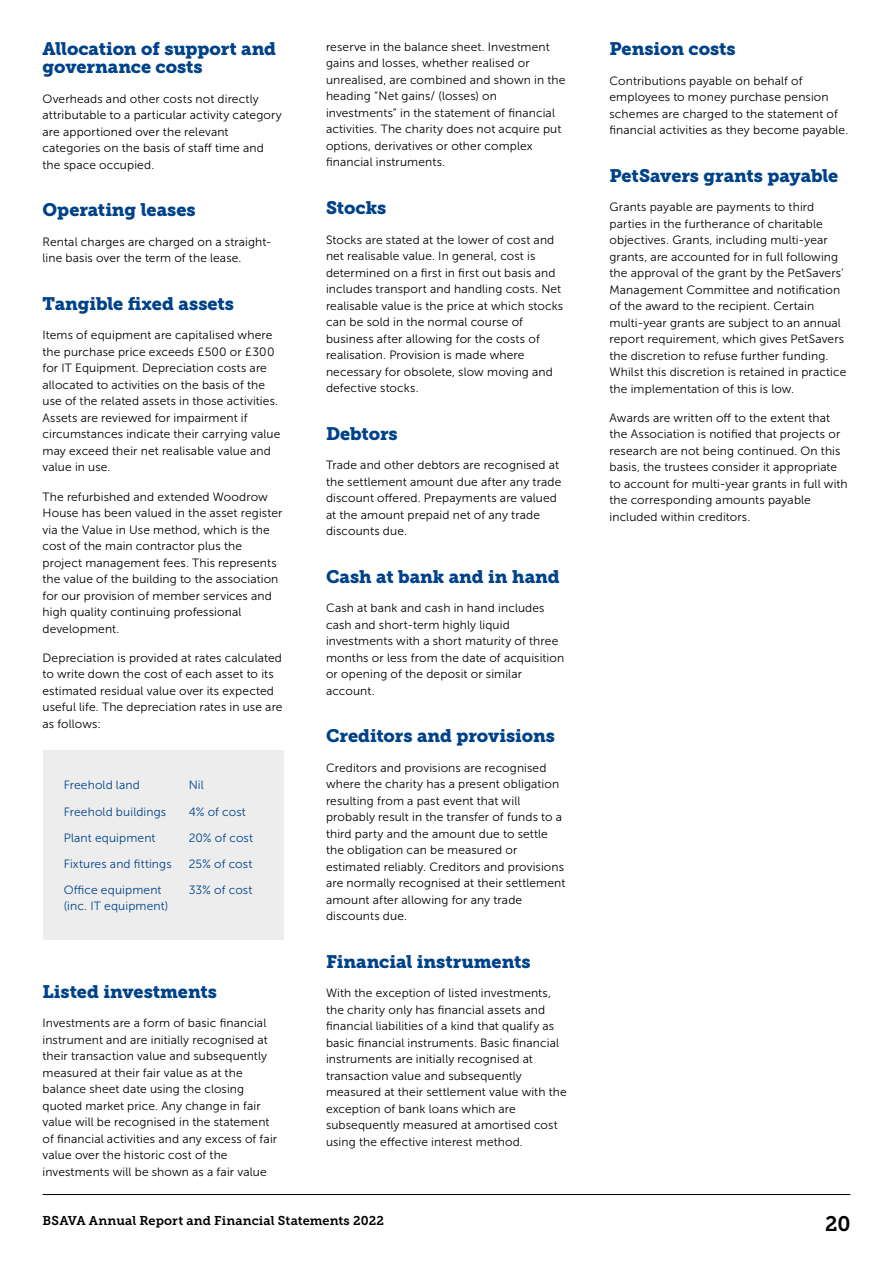
<style>
.page{position:relative;width:893px;height:1263px;background:#fff}
.page>*{position:absolute;margin:0;border:0;box-sizing:border-box;transform-origin:0 0}
.t1{font:21px "Museo Slab 700";color:#000}
.t2{font:18px/18px "Museo Slab 900";letter-spacing:-.005em;color:#004289}
.t3{font:12.75px "Museo Slab 700";letter-spacing:.01em;color:#000}
.t4{font:12px/16.5px "Museo Sans 300";letter-spacing:.01em;color:#000}
.t5{font:12px/16.5px "Museo Sans 300";letter-spacing:.01em;color:#004289}
</style>
<div class="page">
<hr style="left:43px;top:1194px;width:807px;height:1px;background:#000">
<div style="left:43px;top:751px;width:240px;height:189px;background:#ededed"></div>
<h2 class="t2" style="left:43px;top:40px;width:235px">Allocation of support and governance costs</h2>
<p class="t4" style="left:43px;top:90px;width:241px">Overheads and other costs not directly attributable to a particular activity category are apportioned over the relevant categories on the basis of staff time and the space occupied.</p>
<h2 class="t2" style="left:43px;top:201px;width:155px">Operating leases</h2>
<p class="t4" style="left:43px;top:233px;width:231px">Rental charges are charged on a straight&shy;line basis over the term of the lease.</p>
<h2 class="t2" style="left:43px;top:295px;width:193px">Tangible fixed assets</h2>
<p class="t4" style="left:43px;top:327px;width:239px">Items of equipment are capitalised where the purchase price exceeds £500 or £300 for IT Equipment. Depreciation costs are allocated to activities on the basis of the use of the related assets in those activities.<br>Assets are reviewed for impairment if circumstances indicate their carrying value may exceed their net realisable value and value in use.</p>
<p class="t4" style="left:43px;top:488px;width:241px">The refurbished and extended Woodrow House has been valued in the asset register via the Value in Use method, which is the cost of the main contractor plus the project management fees. This represents the value of the building to the association for our provision of member services and high quality continuing professional development.</p>
<p class="t4" style="left:43px;top:649px;width:242px">Depreciation is provided at rates calculated to write down the cost of each asset to its estimated residual value over its expected useful life. The depreciation rates in use are as follows:</p>
<p class="t5" style="left:64px;top:777px;width:78px">Freehold land</p>
<p class="t5" style="left:189px;top:777px;width:17px">Nil</p>
<p class="t5" style="left:64px;top:803px;width:104px">Freehold buildings</p>
<p class="t5" style="left:189px;top:803px;width:59px">4% of cost</p>
<p class="t5" style="left:64px;top:829px;width:93px">Plant equipment</p>
<p class="t5" style="left:189px;top:829px;width:66px">20% of cost</p>
<p class="t5" style="left:64px;top:855px;width:109px">Fixtures and fittings</p>
<p class="t5" style="left:189px;top:855px;width:65px">25% of cost</p>
<p class="t5" style="left:64px;top:881px;width:106px">Office equipment (inc. IT equipment)</p>
<p class="t5" style="left:189px;top:881px;width:65px">33% of cost</p>
<h2 class="t2" style="left:43px;top:983px;width:176px">Listed investments</h2>
<p class="t4" style="left:43px;top:1015px;width:236px">Investments are a form of basic financial instrument and are initially recognised at their transaction value and subsequently measured at their fair value as at the balance sheet date using the closing quoted market price. Any change in fair value will be recognised in the statement of financial activities and any excess of fair value over the historic cost of the investments will be shown as a fair value</p>
<p class="t4" style="left:326px;top:39px;width:241px">reserve in the balance sheet. Investment gains and losses, whether realised or unrealised, are combined and shown in the heading “Net gains/ (losses) on investments” in the statement of financial activities. The charity does not acquire put options, derivatives or other complex financial instruments.</p>
<h2 class="t2" style="left:326px;top:199px;width:62px">Stocks</h2>
<p class="t4" style="left:326px;top:231px;width:239px">Stocks are stated at the lower of cost and net realisable value. In general, cost is determined on a first in first out basis and includes transport and handling costs. Net realisable value is the price at which stocks can be sold in the normal course of business after allowing for the costs of realisation. Provision is made where necessary for obsolete, slow moving and defective stocks.</p>
<h2 class="t2" style="left:326px;top:425px;width:73px">Debtors</h2>
<p class="t4" style="left:326px;top:457px;width:237px">Trade and other debtors are recognised at the settlement amount due after any trade discount offered. Prepayments are valued at the amount prepaid net of any trade discounts due.</p>
<h2 class="t2" style="left:326px;top:568px;width:235px">Cash at bank and in hand</h2>
<p class="t4" style="left:326px;top:600px;width:240px">Cash at bank and cash in hand includes cash and short-term highly liquid investments with a short maturity of three months or less from the date of acquisition or opening of the deposit or similar account.</p>
<h2 class="t2" style="left:326px;top:727px;width:230px">Creditors and provisions</h2>
<p class="t4" style="left:326px;top:759px;width:241px">Creditors and provisions are recognised where the charity has a present obligation resulting from a past event that will probably result in the transfer of funds to a third party and the amount due to settle the obligation can be measured or estimated reliably. Creditors and provisions are normally recognised at their settlement amount after allowing for any trade discounts due.</p>
<h2 class="t2" style="left:326px;top:953px;width:206px">Financial instruments</h2>
<p class="t4" style="left:326px;top:985px;width:242px">With the exception of listed investments, the charity only has financial assets and financial liabilities of a kind that qualify as basic financial instruments. Basic financial instruments are initially recognised at transaction value and subsequently measured at their settlement value with the exception of bank loans which are subsequently measured at amortised cost using the effective interest method.</p>
<h2 class="t2" style="left:609px;top:40px;width:128px">Pension costs</h2>
<p class="t4" style="left:609px;top:72px;width:240px">Contributions payable on behalf of employees to money purchase pension schemes are charged to the statement of financial activities as they become payable.</p>
<h2 class="t2" style="left:609px;top:167px;width:230px">PetSavers grants payable</h2>
<p class="t4" style="left:609px;top:199px;width:238px">Grants payable are payments to third parties in the furtherance of charitable objectives. Grants, including multi-year grants, are accounted for in full following the approval of the grant by the PetSavers’ Management Committee and notification of the award to the recipient. Certain multi-year grants are subject to an annual report requirement, which gives PetSavers the discretion to refuse further funding.<br>Whilst this discretion is retained in practice the implementation of this is low.</p>
<p class="t4" style="left:609px;top:410px;width:240px">Awards are written off to the extent that the Association is notified that projects or research are not being continued. On this basis, the trustees consider it appropriate to account for multi-year grants in full with the corresponding amounts payable included within creditors.</p>
<p class="t3" style="left:43px;top:1213px;width:343px">BSAVA Annual Report and Financial Statements 2022</p>
<h1 class="t1" style="left:825px;top:1212px;width:27px">20</h1>
</div>
